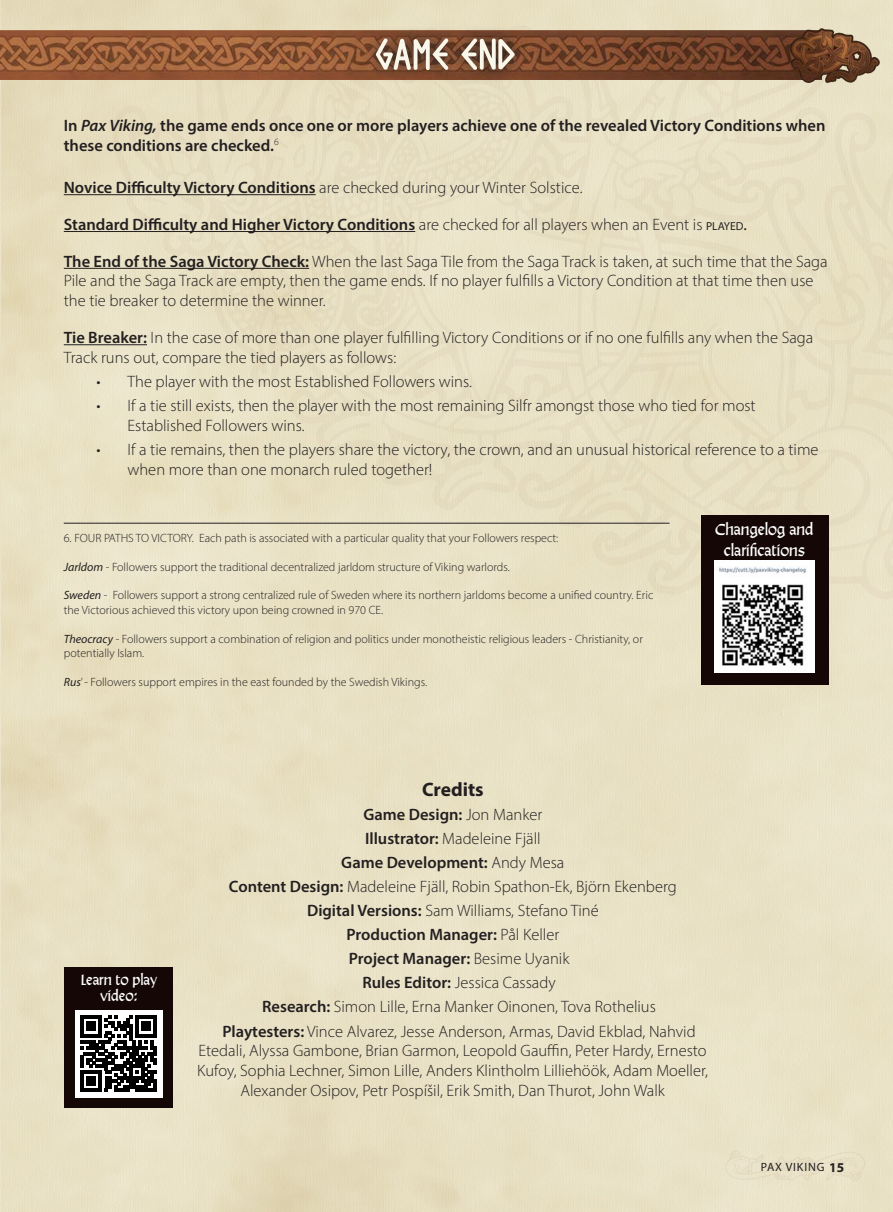
<style>
.page{position:relative;width:893px;height:1212px;background:#fff}
.page>*{position:absolute;margin:0;border:0;box-sizing:border-box;transform-origin:0 0}
.Rubrik__Headline_cen{font:52.5px "Pax Viking";color:#f9f7e9}
.Body_Center{font:700 19.5px "Myriad Pro";color:#231f20}
.Body___out{font:300 16.5px/19.8px "Myriad Pro";color:#231f20}
.Body_Center-2{font:300 16.5px "Myriad Pro";color:#231f20}
.Body___out-2{font:600 16.5px/19.8px "Myriad Pro";color:#231f20}
.Body_Center-3{font:600 16.5px "Myriad Pro";color:#231f20}
.Rubrik_-_Center{font:16.5px/21px "Alexander Quill";color:#fff;text-align:center}
.t1{font:15.3px/15.3px "Alexander Quill";color:#fff;text-align:center}
.Footnotes{font:300 12px/14.4px "Myriad Pro";color:#231f20}
.t2{font:12px "Myriad Pro";letter-spacing:.07em;color:#231f20}
.s1{font-style:italic}
.s2{font-weight:600}
.s3{font-weight:300}
.s4{font-weight:400;font-size:11.55px}
.s5{font-weight:400}
.s6{font-weight:400;font-style:italic}
.s7{font-weight:700;font-size:13.5px}
</style>
<div class="page">
<img style="left:0;top:0;width:1px;height:1212px">
<img style="left:1px;top:0;width:892px;height:1212px">
<div style="left:113px;top:25px;width:780px;height:575px;background:#e8e0c4"></div>
<div style="left:459px;top:327px;width:56px;height:82px;background:#e9e2c6"></div>
<svg style="left:393px;top:83px;width:25px;height:2px"></svg>
<svg style="left:292px;top:144px;width:14px;height:26px"></svg>
<svg style="left:724px;top:1150px;width:142px;height:31px"></svg>
<img style="left:0;top:30px;width:790px;height:50px">
<img style="left:790px;top:28px;width:90px;height:55px">
<hr style="left:64px;top:523px;width:605px;height:1px;background:#231f20">
<svg style="left:363px;top:25px;width:164px;height:58px"></svg>
<div style="left:64px;top:967px;width:109px;height:141px;background:#140706"></div>
<div style="left:75px;top:1010px;width:87px;height:87px;background:#fff"></div>
<svg style="left:81px;top:1016px;width:75px;height:75px"></svg>
<hr style="left:114px;top:1088px;width:15px;height:3px;background:#000001">
<hr style="left:135px;top:1088px;width:21px;height:3px;background:#000001">
<hr style="left:64px;top:194px;width:252px;height:1px;background:#231f20">
<hr style="left:64px;top:231px;width:351px;height:1px;background:#231f20">
<hr style="left:64px;top:268px;width:245px;height:1px;background:#231f20">
<hr style="left:64px;top:344px;width:83px;height:1px;background:#231f20">
<div style="left:701px;top:515px;width:127px;height:169px;background:#140706"></div>
<img style="left:715px;top:561px;width:99px;height:111px">
<p class="Rubrik__Headline_cen" style="left:376px;top:21px;width:143px">GAME END</p>
<p class="Body___out-2" style="left:64px;top:115px;width:763px">In <span class="s1">Pax Viking,</span> the game ends once one or more players achieve one of the revealed Victory Conditions when these conditions are checked.<sup>6</sup></p>
<p class="Body___out" style="left:64px;top:177px;width:520px"><span class="s2">Novice Difficulty Victory Conditions</span> are checked during your Winter Solstice.</p>
<p class="Body___out-2" style="left:64px;top:214px;width:685px">Standard Difficulty and Higher Victory Conditions <span class="s3">are checked for all players when an Event is</span> <span class="s4">played</span><span class="s5">.</span></p>
<p class="Body___out" style="left:64px;top:251px;width:765px"><span class="s2">The End of the Saga Victory Check:</span> When the last Saga Tile from the Saga Track is taken, at such time that the Saga<br>Pile and the Saga Track are empty, then the game ends. If no player fulfills a Victory Condition at that time then use the tie breaker to determine the winner.</p>
<p class="Body___out" style="left:64px;top:328px;width:751px"><span class="s2">Tie Breaker:</span> In the case of more than one player fulfilling Victory Conditions or if no one fulfills any when the Saga<br>Track runs out, compare the tied players as follows:</p>
<p class="Body___out" style="left:96px;top:371px;width:377px">• The player with the most Established Followers wins.</p>
<p class="Body___out" style="left:128px;top:395px;width:630px;text-indent:-31px">• If a tie still exists, then the player with the most remaining Silfr amongst those who tied for most<br>Established Followers wins.</p>
<p class="Body___out" style="left:128px;top:439px;width:692px;text-indent:-31px">• If a tie remains, then the players share the victory, the crown, and an unusual historical reference to a time when more than one monarch ruled together!</p>
<p class="Footnotes" style="left:64px;top:530px;width:496px">6. FOUR PATHS TO VICTORY. Each path is associated with a particular quality that your Followers respect:</p>
<p class="Footnotes" style="left:64px;top:559px;width:448px"><span class="s6">Jarldom</span> - Followers support the traditional decentralized jarldom structure of Viking warlords.</p>
<p class="Footnotes" style="left:64px;top:588px;width:591px"><span class="s6">Sweden</span> - Followers support a strong centralized rule of Sweden where its northern jarldoms become a unified country. Eric the Victorious achieved this victory upon being crowned in 970 CE.</p>
<p class="Footnotes" style="left:64px;top:631px;width:581px"><span class="s6">Theocracy</span> - Followers support a combination of religion and politics under monotheistic religious leaders - Christianity, or potentially Islam.</p>
<p class="Footnotes" style="left:64px;top:674px;width:365px"><span class="s6">Rus</span>’ - Followers support empires in the east founded by the Swedish Vikings.</p>
<p class="Rubrik_-_Center" style="left:715px;top:518px;width:100px">Changelog and clarifications</p>
<p class="t1" style="left:81px;top:972px;width:78px">Learn to play video:</p>
<p class="Body_Center" style="left:422px;top:777px;width:63px">Credits</p>
<p class="Body_Center-3" style="left:363px;top:804px;width:180px">Game Design: <span class="s3">Jon Manker</span></p>
<p class="Body_Center-2" style="left:365px;top:829px;width:177px"><span class="s2">Illustrator:</span> Madeleine Fjäll</p>
<p class="Body_Center-3" style="left:341px;top:852px;width:225px">Game Development: <span class="s3">Andy Mesa</span></p>
<p class="Body_Center-2" style="left:229px;top:877px;width:449px"><span class="s2">Content Design:</span> Madeleine Fjäll, Robin Spathon-Ek, Björn Ekenberg</p>
<p class="Body_Center-2" style="left:307px;top:901px;width:293px"><span class="s2">Digital Versions:</span> Sam Williams, Stefano Tiné</p>
<p class="Body_Center-3" style="left:346px;top:924px;width:214px">Production Manager: <span class="s3">Pål Keller</span></p>
<p class="Body_Center-3" style="left:349px;top:948px;width:222px">Project Manager: <span class="s3">Besime Uyanik</span></p>
<p class="Body_Center-2" style="left:362px;top:973px;width:195px"><span class="s2">Rules Editor:</span> Jessica Cassady</p>
<p class="Body_Center-2" style="left:262px;top:997px;width:395px"><span class="s2">Research:</span> Simon Lille, Erna Manker Oinonen, Tova Rothelius</p>
<p class="Body_Center-2" style="left:222px;top:1021px;width:475px"><span class="s2">Playtesters:</span> Vince Alvarez, Jesse Anderson, Armas, David Ekblad, Nahvid</p>
<p class="Body_Center-2" style="left:199px;top:1041px;width:510px">Etedali, Alyssa Gambone, Brian Garmon, Leopold Gauffin, Peter Hardy, Ernesto</p>
<p class="Body_Center-2" style="left:197px;top:1061px;width:512px">Kufoy, Sophia Lechner, Simon Lille, Anders Klintholm Lilliehöök, Adam Moeller,</p>
<p class="Body_Center-2" style="left:240px;top:1080px;width:426px">Alexander Osipov, Petr Pospíšil, Erik Smith, Dan Thurot, John Walk</p>
<p class="t2" style="left:761px;top:1159px;width:85px">PAX VIKING <span class="s7">15</span></p>
</div>
